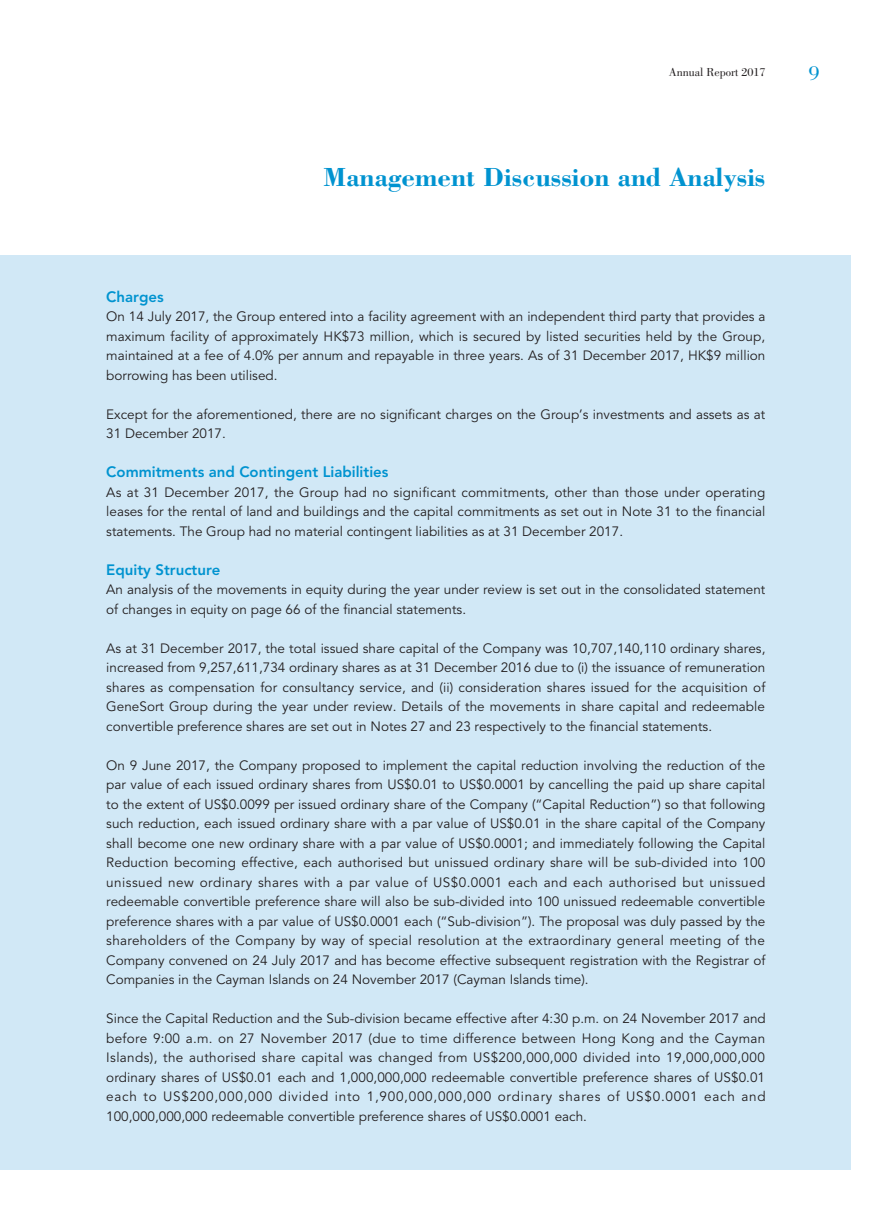
<style>
.page{position:relative;width:893px;height:1212px;background:#fff}
.page>*{position:absolute;margin:0;border:0;box-sizing:border-box;transform-origin:0 0}
.t1{font:700 27px "Bodoni Std";color:#0093d0}
.t2{font:21px "Bodoni Std";color:#0093d0}
._02_H2{font:800 15px "Avenir LT Std";color:#0093d0}
._00_txt{font:13.5px/19.5px "Avenir LT Std";color:#231f20;text-align:justify}
.t3{font:12px "Bodoni Std";color:#231f20}
</style>
<div class="page">
<div style="left:0;top:255px;width:850px;height:914px;background:#d1e8f6"></div>
<p class="t3" style="left:669px;top:66px;width:98px">Annual Report 2017</p>
<h2 class="t2" style="left:809px;top:61px;width:12px">9</h2>
<h1 class="t1" style="left:324px;top:160px;width:443px">Management Discussion and Analysis</h1>
<p class="_02_H2" style="left:106px;top:287px;width:59px">Charges</p>
<p class="_00_txt" style="left:106px;top:307px;width:661px">On 14 July 2017, the Group entered into a facility agreement with an independent third party that provides a maximum facility of approximately HK$73 million, which is secured by listed securities held by the Group, maintained at a fee of 4.0% per annum and repayable in three years. As of 31 December 2017, HK$9 million borrowing has been utilised.</p>
<p class="_00_txt" style="left:106px;top:405px;width:660px">Except for the aforementioned, there are no significant charges on the Group’s investments and assets as at<br>31 December 2017.</p>
<p class="_02_H2" style="left:106px;top:463px;width:284px">Commitments and Contingent Liabilities</p>
<p class="_00_txt" style="left:106px;top:483px;width:661px">As at 31 December 2017, the Group had no significant commitments, other than those under operating leases for the rental of land and buildings and the capital commitments as set out in Note 31 to the financial statements. The Group had no material contingent liabilities as at 31 December 2017.</p>
<p class="_02_H2" style="left:106px;top:560px;width:116px">Equity Structure</p>
<p class="_00_txt" style="left:106px;top:580px;width:661px">An analysis of the movements in equity during the year under review is set out in the consolidated statement of changes in equity on page 66 of the financial statements.</p>
<p class="_00_txt" style="left:106px;top:639px;width:661px">As at 31 December 2017, the total issued share capital of the Company was 10,707,140,110 ordinary shares, increased from 9,257,611,734 ordinary shares as at 31 December 2016 due to (i) the issuance of remuneration shares as compensation for consultancy service, and (ii) consideration shares issued for the acquisition of GeneSort Group during the year under review. Details of the movements in share capital and redeemable convertible preference shares are set out in Notes 27 and 23 respectively to the financial statements.</p>
<p class="_00_txt" style="left:106px;top:756px;width:661px">On 9 June 2017, the Company proposed to implement the capital reduction involving the reduction of the par value of each issued ordinary shares from US$0.01 to US$0.0001 by cancelling the paid up share capital to the extent of US$0.0099 per issued ordinary share of the Company (“Capital Reduction”) so that following such reduction, each issued ordinary share with a par value of US$0.01 in the share capital of the Company shall become one new ordinary share with a par value of US$0.0001; and immediately following the Capital Reduction becoming effective, each authorised but unissued ordinary share will be sub-divided into 100 unissued new ordinary shares with a par value of US$0.0001 each and each authorised but unissued redeemable convertible preference share will also be sub-divided into 100 unissued redeemable convertible preference shares with a par value of US$0.0001 each (“Sub-division”). The proposal was duly passed by the shareholders of the Company by way of special resolution at the extraordinary general meeting of the Company convened on 24 July 2017 and has become effective subsequent registration with the Registrar of Companies in the Cayman Islands on 24 November 2017 (Cayman Islands time).</p>
<p class="_00_txt" style="left:106px;top:1009px;width:661px">Since the Capital Reduction and the Sub-division became effective after 4:30 p.m. on 24 November 2017 and before 9:00 a.m. on 27 November 2017 (due to time difference between Hong Kong and the Cayman Islands), the authorised share capital was changed from US$200,000,000 divided into 19,000,000,000 ordinary shares of US$0.01 each and 1,000,000,000 redeemable convertible preference shares of US$0.01 each to US$200,000,000 divided into 1,900,000,000,000 ordinary shares of US$0.0001 each and 100,000,000,000 redeemable convertible preference shares of US$0.0001 each.</p>
</div>
